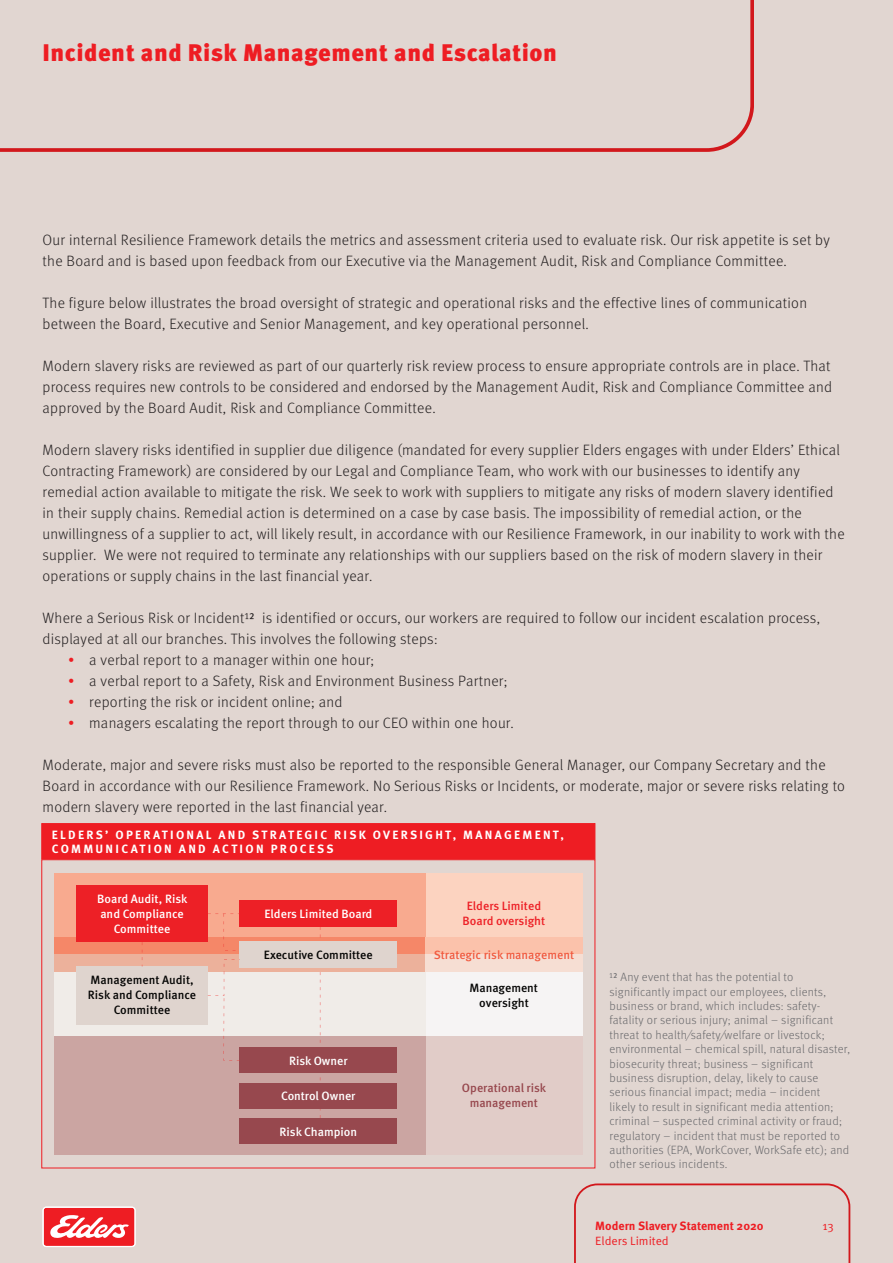
<style>
.page{position:relative;width:893px;height:1263px;background:#e1d6d1}
.page>*{position:absolute;margin:0;border:0;box-sizing:border-box;transform-origin:0 0}
.t1{font:900 24px "Meta Pro";letter-spacing:.02em;color:#ee1d23}
.t2{font:300 15px/21px "Meta Pro";letter-spacing:.02em;color:#231f20}
.t3{font:300 12px/14.4px "Meta Pro";letter-spacing:.02em;color:#69696c}
.t4{font:500 12px/15px "Meta Pro";color:#fff;text-align:center}
.t5{font:700 12px/14.4px "Meta Pro";letter-spacing:.19em;color:#fff}
.t6{font:500 12px/15px "Meta Pro";color:#050504;text-align:center}
.t7{font:500 12px/15px "Meta Pro";color:#ed2026;text-align:center}
.t8{font:700 12px "Meta Pro";color:#ee1d23}
.t9{font:500 12px/15px "Meta Pro";letter-spacing:-.005em;color:#97484e;text-align:center}
.t10{font:500 12px "Meta Pro";color:#f15b40}
.t11{font:12px "Meta Pro Norm";color:#ee1d23}
.s1{font-family:"Meta Pro Norm";font-weight:400}
.s2{color:#ee1d23}
</style>
<div class="page">
<div style="left:41px;top:859px;width:554px;height:309px;background:#e1d6d1;border:1px solid #ee1d23"></div>
<div style="left:41px;top:823px;width:554px;height:36px;background:#ee1d23"></div>
<div style="left:425px;top:873px;width:158px;height:82px;background:#fcd3c0"></div>
<div style="left:425px;top:955px;width:158px;height:82px;background:#f6f4f4"></div>
<div style="left:425px;top:1037px;width:158px;height:118px;background:#e1ccc8"></div>
<div style="left:54px;top:873px;width:371px;height:82px;background:#f8aa8f"></div>
<div style="left:54px;top:955px;width:371px;height:82px;background:#f0ece8"></div>
<div style="left:54px;top:1037px;width:371px;height:118px;background:#cba5a2"></div>
<div style="left:54px;top:937px;width:371px;height:18px;background:#f58768"></div>
<div style="left:54px;top:955px;width:371px;height:17px;background:#ecb19b"></div>
<div style="left:425px;top:937px;width:158px;height:18px;background:#fbc2ab"></div>
<div style="left:425px;top:955px;width:158px;height:17px;background:#f6ded3"></div>
<svg style="left:320px;top:927px;width:1px;height:191px"></svg>
<div style="left:240px;top:901px;width:157px;height:26px;background:#ed2026"></div>
<div style="left:240px;top:941px;width:157px;height:26px;background:#dfd4ce"></div>
<div style="left:76px;top:885px;width:132px;height:57px;background:#ed2026"></div>
<div style="left:76px;top:967px;width:132px;height:58px;background:#dfd4ce"></div>
<div style="left:240px;top:1047px;width:157px;height:26px;background:#97484e"></div>
<div style="left:240px;top:1083px;width:157px;height:26px;background:#97484e"></div>
<div style="left:240px;top:1118px;width:157px;height:26px;background:#97484e"></div>
<svg style="left:142px;top:942px;width:1px;height:25px"></svg>
<svg style="left:208px;top:959px;width:32px;height:102px"></svg>
<svg style="left:223px;top:914px;width:17px;height:37px"></svg>
<svg style="left:0;top:0;width:754px;height:152px"></svg>
<div style="left:43px;top:1207px;width:92px;height:39px;background:#ee1d23;border-radius:3px"></div>
<svg style="left:50px;top:1215px;width:79px;height:23px"></svg>
<div style="left:43px;top:1206px;width:93px;height:41px;border:1px solid #fff;border-radius:3px"></div>
<svg style="left:574px;top:1183px;width:276px;height:80px"></svg>
<h1 class="t1" style="left:43px;top:33px;width:516px">Incident and Risk Management and Escalation</h1>
<p class="t2" style="left:43px;top:228px;width:789px">Our internal Resilience Framework details the metrics and assessment criteria used to evaluate risk. Our risk appetite is set by the Board and is based upon feedback from our Executive via the Management Audit, Risk and Compliance Committee.</p>
<p class="t2" style="left:43px;top:291px;width:766px">The figure below illustrates the broad oversight of strategic and operational risks and the effective lines of communication between the Board, Executive and Senior Management, and key operational personnel.</p>
<p class="t2" style="left:43px;top:354px;width:791px;text-align:justify">Modern slavery risks are reviewed as part of our quarterly risk review process to ensure appropriate controls are in place. That process requires new controls to be considered and endorsed by the Management Audit, Risk and Compliance Committee and approved by the Board Audit, Risk and Compliance Committee.</p>
<p class="t2" style="left:43px;top:438px;width:804px">Modern slavery risks identified in supplier due diligence (mandated for every supplier Elders engages with under Elders’ Ethical Contracting Framework) are considered by our Legal and Compliance Team, who work with our businesses to identify any remedial action available to mitigate the risk. We seek to work with suppliers to mitigate any risks of modern slavery identified in their supply chains. Remedial action is determined on a case by case basis. The impossibility of remedial action, or the unwillingness of a supplier to act, will likely result, in accordance with our Resilience Framework, in our inability to work with the supplier. We were not required to terminate any relationships with our suppliers based on the risk of modern slavery in their operations or supply chains in the last financial year.</p>
<p class="t2" style="left:43px;top:606px;width:779px">Where a Serious Risk or Incident1<span class="s1">²</span> is identified or occurs, our workers are required to follow our incident escalation process, displayed at all our branches. This involves the following steps:</p>
<p class="t2" style="left:68px;top:648px;width:308px"><span class="s2">•</span> a verbal report to a manager within one hour;</p>
<p class="t2" style="left:68px;top:669px;width:441px"><span class="s2">•</span> a verbal report to a Safety, Risk and Environment Business Partner;</p>
<p class="t2" style="left:68px;top:690px;width:276px"><span class="s2">•</span> reporting the risk or incident online; and</p>
<p class="t2" style="left:68px;top:711px;width:447px"><span class="s2">•</span> managers escalating the report through to our CEO within one hour.</p>
<p class="t2" style="left:43px;top:753px;width:804px">Moderate, major and severe risks must also be reported to the responsible General Manager, our Company Secretary and the<br>Board in accordance with our Resilience Framework. No Serious Risks or Incidents, or moderate, major or severe risks relating to modern slavery were reported in the last financial year.</p>
<p class="t5" style="left:52px;top:826px;width:513px">ELDERS’ OPERATIONAL AND STRATEGIC RISK OVERSIGHT, MANAGEMENT,<br>COMMUNICATION AND ACTION PROCESS</p>
<p class="t4" style="left:97px;top:890px;width:92px">Board Audit, Risk and Compliance<br>Committee</p>
<p class="t6" style="left:88px;top:971px;width:110px">Management Audit,<br>Risk and Compliance<br>Committee</p>
<p class="t4" style="left:264px;top:906px;width:109px">Elders Limited Board</p>
<p class="t7" style="left:462px;top:898px;width:84px">Elders Limited<br>Board oversight</p>
<p class="t10" style="left:434px;top:945px;width:142px">Strategic risk management</p>
<p class="t6" style="left:470px;top:980px;width:70px">Management oversight</p>
<p class="t6" style="left:264px;top:946px;width:110px">Executive Committee</p>
<p class="t4" style="left:289px;top:1052px;width:60px">Risk Owner</p>
<p class="t4" style="left:281px;top:1088px;width:76px">Control Owner</p>
<p class="t4" style="left:280px;top:1123px;width:79px">Risk Champion</p>
<p class="t9" style="left:462px;top:1080px;width:86px">Operational risk management</p>
<p class="t3" style="left:610px;top:969px;width:242px">1<span class="s1">²</span> Any event that has the potential to significantly impact our employees, clients, business or brand, which includes: safety&shy;fatality or serious injury; animal – significant threat to health/safety/welfare or livestock; environmental – chemical spill, natural disaster, biosecurity threat; business – significant business disruption, delay, likely to cause serious financial impact; media – incident<br>likely to result in significant media attention; criminal – suspected criminal activity or fraud; regulatory – incident that must be reported to authorities (EPA, WorkCover, WorkSafe etc); and other serious incidents.</p>
<p class="t8" style="left:595px;top:1217px;width:170px">Modern Slavery Statement 2020</p>
<p class="t11" style="left:595px;top:1232px;width:75px">Elders Limited</p>
<p class="t11" style="left:823px;top:1217px;width:13px">13</p>
</div>
